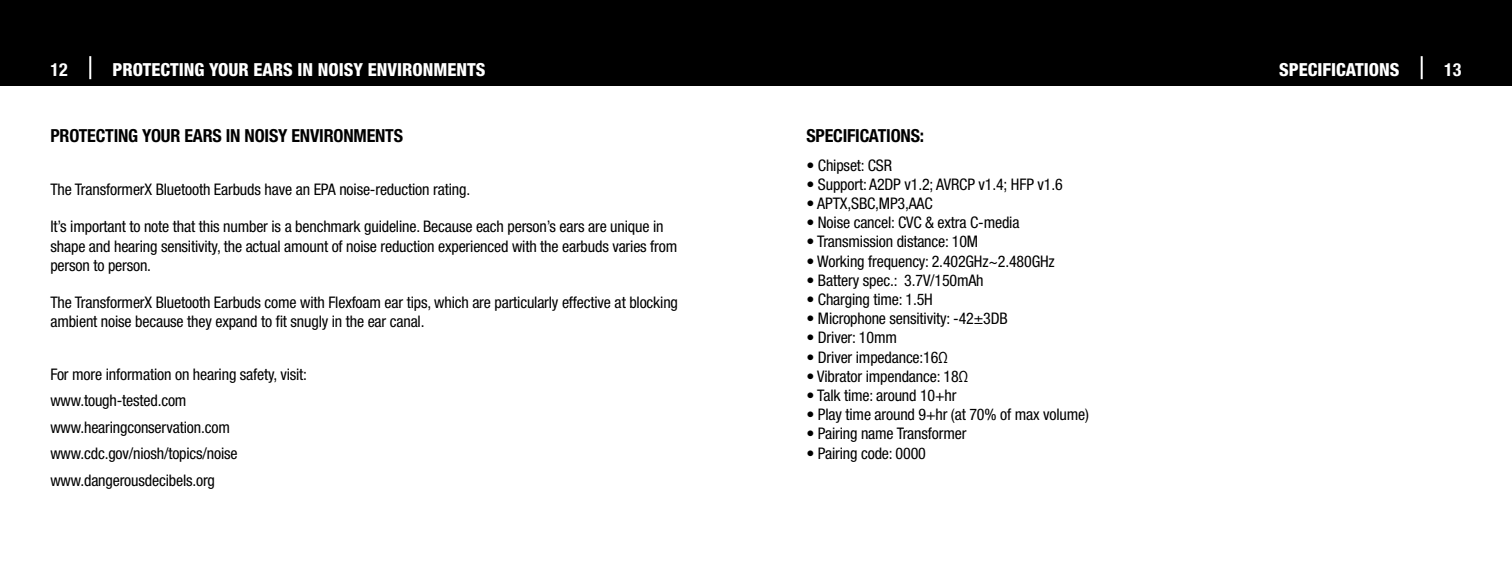
<style>
.page{position:relative;width:1512px;height:576px;background:#fff}
.page>*{position:absolute;margin:0;border:0;box-sizing:border-box;transform-origin:0 0}
.t1{font:700 condensed 18px "Helvetica Neue LT Std";letter-spacing:-.01em;color:#000}
.t2{font:800 condensed 18px "Helvetica Neue LT Std";color:#fff}
.t3{font:700 condensed 18px "Helvetica Neue LT Std";color:#fff}
.t4{font:condensed 16px/26.4px "Helvetica Neue LT Std";letter-spacing:-.01em;color:#000}
</style>
<div class="page">
<div style="left:0;top:0;width:756px;height:85px;background:#000"></div>
<div style="left:756px;top:0;width:756px;height:85px;background:#000"></div>
<hr style="left:89px;top:56px;width:2px;height:23px;background:#fff">
<hr style="left:1421px;top:56px;width:2px;height:23px;background:#fff">
<p class="t3" style="left:50px;top:59px;width:19px">12</p>
<p class="t2" style="left:112px;top:58px;width:375px">PROTECTING YOUR EARS IN NOISY ENVIRONMENTS</p>
<p class="t2" style="left:1279px;top:58px;width:122px">SPECIFICATIONS</p>
<p class="t3" style="left:1444px;top:59px;width:19px">13</p>
<p class="t1" style="left:50px;top:125px;width:354px">PROTECTING YOUR EARS IN NOISY ENVIRONMENTS</p>
<p class="t4" style="left:50px;top:176px;width:421px">The TransformerX Bluetooth Earbuds have an EPA noise-reduction rating.</p>
<p class="t4" style="left:50px;top:217px;width:628px;line-height:19.2px">It’s important to note that this number is a benchmark guideline. Because each person’s ears are unique in shape and hearing sensitivity, the actual amount of noise reduction experienced with the earbuds varies from person to person.</p>
<p class="t4" style="left:50px;top:293px;width:629px;line-height:19.2px">The TransformerX Bluetooth Earbuds come with Flexfoam ear tips, which are particularly effective at blocking ambient noise because they expand to fit snugly in the ear canal.</p>
<p class="t4" style="left:50px;top:361px;width:258px">For more information on hearing safety, visit: www.tough-tested.com www.hearingconservation.com www.cdc.gov/niosh/topics/noise www.dangerousdecibels.org</p>
<p class="t1" style="left:806px;top:125px;width:119px">SPECIFICATIONS:</p>
<p class="t4" style="left:806px;top:152px;width:87px">• Chipset: CSR</p>
<p class="t4" style="left:806px;top:171px;width:258px">• Support: A2DP v1.2; AVRCP v1.4; HFP v1.6</p>
<p class="t4" style="left:806px;top:190px;width:128px">• APTX,SBC,MP3,AAC</p>
<p class="t4" style="left:806px;top:209px;width:215px">• Noise cancel: CVC &amp; extra C-media</p>
<p class="t4" style="left:806px;top:228px;width:173px">• Transmission distance: 10M</p>
<p class="t4" style="left:806px;top:248px;width:250px">• Working frequency: 2.402GHz~2.480GHz</p>
<p class="t4" style="left:806px;top:267px;width:179px">• Battery spec.: 3.7V/150mAh</p>
<p class="t4" style="left:806px;top:286px;width:128px">• Charging time: 1.5H</p>
<p class="t4" style="left:806px;top:305px;width:203px">• Microphone sensitivity: -42±3DB</p>
<p class="t4" style="left:806px;top:324px;width:92px">• Driver: 10mm</p>
<p class="t4" style="left:806px;top:344px;width:143px">• Driver impedance:16Ω</p>
<p class="t4" style="left:806px;top:363px;width:163px">• Vibrator impendance: 18Ω</p>
<p class="t4" style="left:806px;top:382px;width:152px">• Talk time: around 10+hr</p>
<p class="t4" style="left:806px;top:401px;width:284px">• Play time around 9+hr (at 70% of max volume)</p>
<p class="t4" style="left:806px;top:420px;width:162px">• Pairing name Transformer</p>
<p class="t4" style="left:806px;top:440px;width:121px">• Pairing code: 0000</p>
</div>
